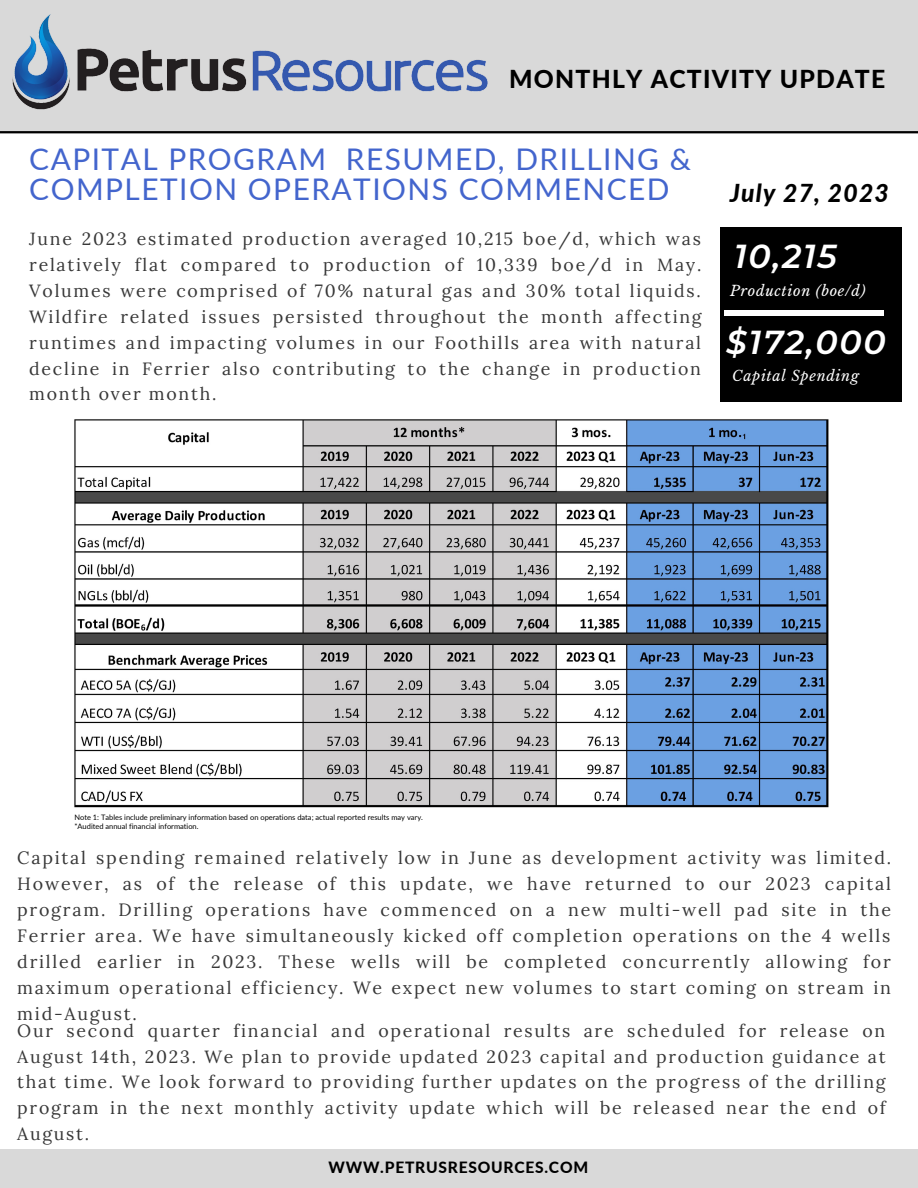
<style>
.page{position:relative;width:918px;height:1188px;background:#fff}
.page>*{position:absolute;margin:0;border:0;box-sizing:border-box;transform-origin:0 0}
.t1{font:italic 600 33.15px "Montserrat";letter-spacing:.05em;color:#fff}
.t2{font:29.85px/30.3px "Lato";letter-spacing:.05em;color:#4365cd}
.t3{font:800 24.75px "Lato";letter-spacing:.05em;color:#000}
.t4{font:italic 800 24.75px "Lato";letter-spacing:.05em;color:#000}
.t5{font:17.85px/26.1px "Lora";letter-spacing:.1em;color:#373737;text-align:justify}
.t6{font:17.7px/25.8px "Lora";letter-spacing:.1em;color:#373737;text-align:justify}
.t7{font:800 15.6px "Lato";letter-spacing:.05em;color:#000}
.t8{font:italic 14.4px "Libre Baskerville";letter-spacing:.05em;color:#fff}
.t9{font:7.5px/9px "Lato";color:#000}
</style>
<div class="page">
<div style="left:0;top:0;width:918px;height:140px;background:#d9d9d9"></div>
<hr style="left:0;top:131px;width:918px;height:2px;background:#000">
<div style="left:0;top:1150px;width:918px;height:38px;background:#d9d9d9"></div>
<img style="left:0;top:14px;width:500px;height:124px">
<div style="left:720px;top:227px;width:182px;height:182px;background:#000"></div>
<svg style="left:724px;top:310px;width:160px;height:6px"></svg>
<img style="left:74px;top:419px;width:755px;height:389px">
<p class="t3" style="left:509px;top:64px;width:378px">MONTHLY ACTIVITY UPDATE</p>
<p class="t2" style="left:29px;top:143px;width:663px">CAPITAL PROGRAM RESUMED, DRILLING &amp;<br>COMPLETION OPERATIONS COMMENCED</p>
<p class="t6" style="left:29px;top:226px;width:674px">June 2023 estimated production averaged 10,215 boe/d, which was relatively flat compared to production of 10,339 boe/d in May.<br>Volumes were comprised of 70% natural gas and 30% total liquids.<br>Wildfire related issues persisted throughout the month affecting runtimes and impacting volumes in our Foothills area with natural decline in Ferrier also contributing to the change in production month over month.</p>
<p class="t4" style="left:730px;top:177px;width:161px">July 27, 2023</p>
<p class="t1" style="left:734px;top:236px;width:104px">10,215</p>
<p class="t8" style="left:730px;top:282px;width:137px">Production (boe/d)</p>
<p class="t1" style="left:726px;top:322px;width:161px">$172,000</p>
<p class="t8" style="left:732px;top:367px;width:128px">Capital Spending</p>
<p class="t9" style="left:74px;top:813px;width:350px">Note 1: Tables include preliminary information based on operations data; actual reported results may vary. *Audited annual financial information.</p>
<p class="t5" style="left:17px;top:845px;width:876px">Capital spending remained relatively low in June as development activity was limited.<br>However, as of the release of this update, we have returned to our 2023 capital program. Drilling operations have commenced on a new multi-well pad site in the Ferrier area. We have simultaneously kicked off completion operations on the 4 wells drilled earlier in 2023. These wells will be completed concurrently allowing for maximum operational efficiency. We expect new volumes to start coming on stream in mid-August.</p>
<p class="t6" style="left:17px;top:1017px;width:870px">Our second quarter financial and operational results are scheduled for release on August 14th, 2023. We plan to provide updated 2023 capital and production guidance at that time. We look forward to providing further updates on the progress of the drilling program in the next monthly activity update which will be released near the end of August.</p>
<p class="t7" style="left:329px;top:1158px;width:261px">WWW.PETRUSRESOURCES.COM</p>
</div>
